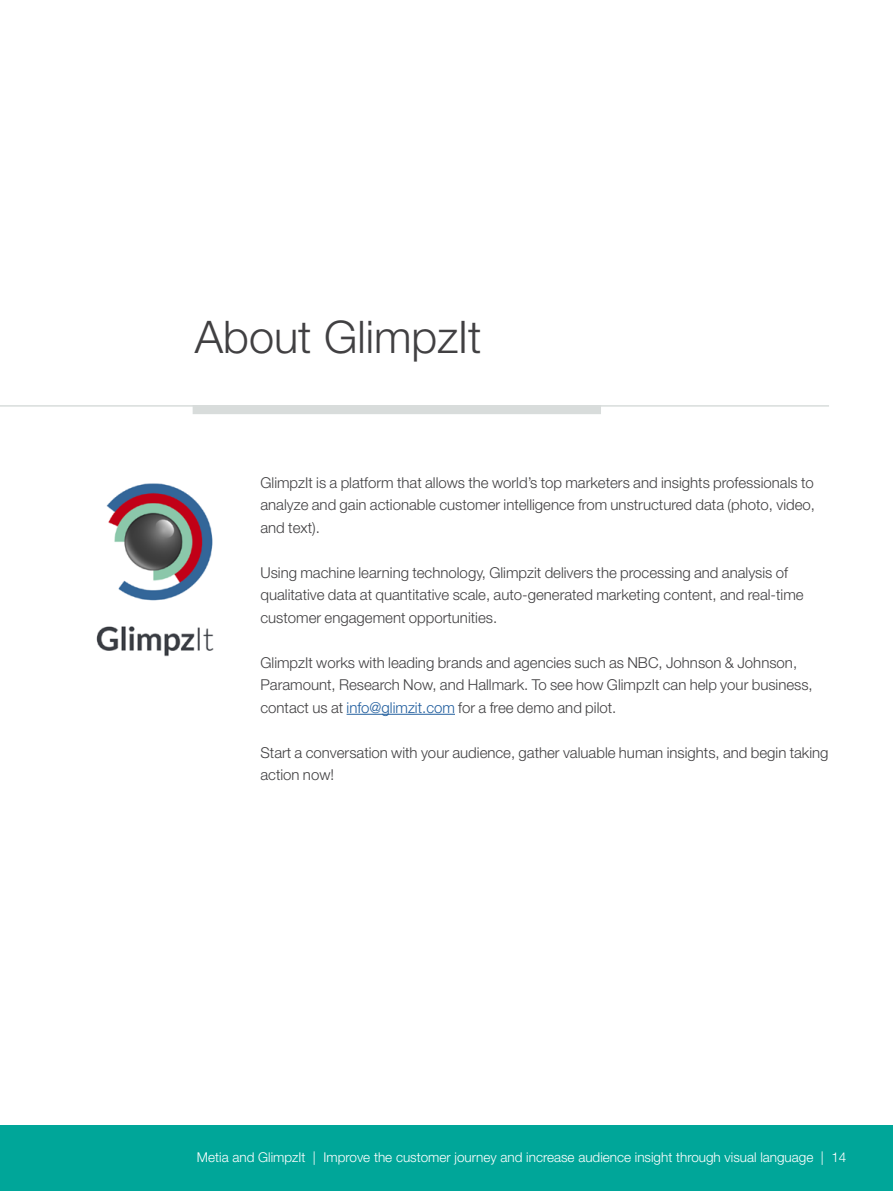
<style>
.page{position:relative;width:893px;height:1191px;background:#fff}
.page>*{position:absolute;margin:0;border:0;box-sizing:border-box;transform-origin:0 0}
.t1{font:300 45px "Helvetica Neue LT Std";color:#414042}
.t2{font:300 15px/22.5px "Helvetica Neue LT Std";color:#414042}
.t3{font:300 13.5px "Helvetica Neue LT Std";color:#fff}
.s1{color:#215e9e}
</style>
<div class="page">
<div style="left:0;top:1125px;width:893px;height:66px;background:#00a699"></div>
<hr style="left:0;top:405px;width:829px;height:1px;background:#d8dcdb">
<div style="left:193px;top:405px;width:408px;height:9px;background:#d8dcdb"></div>
<hr style="left:347px;top:714px;width:108px;height:1px;background:#215e9e">
<img style="left:96px;top:483px;width:118px;height:174px">
<h1 class="t1" style="left:195px;top:309px;width:288px">About GlimpzIt</h1>
<p class="t2" style="left:260px;top:471px;width:556px;text-align:justify">GlimpzIt is a platform that allows the world’s top marketers and insights professionals to analyze and gain actionable customer intelligence from unstructured data (photo, video, and text).</p>
<p class="t2" style="left:260px;top:561px;width:545px">Using machine learning technology, Glimpzit delivers the processing and analysis of qualitative data at quantitative scale, auto-generated marketing content, and real-time customer engagement opportunities.</p>
<p class="t2" style="left:260px;top:651px;width:554px">GlimpzIt works with leading brands and agencies such as NBC, Johnson &amp; Johnson,<br>Paramount, Research Now, and Hallmark. To see how GlimpzIt can help your business, contact us at <span class="s1">info@glimzit.com</span> for a free demo and pilot.</p>
<p class="t2" style="left:260px;top:741px;width:570px">Start a conversation with your audience, gather valuable human insights, and begin taking action now!</p>
<p class="t3" style="left:197px;top:1149px;width:651px">Metia and GlimpzIt | Improve the customer journey and increase audience insight through visual language | 14</p>
</div>
